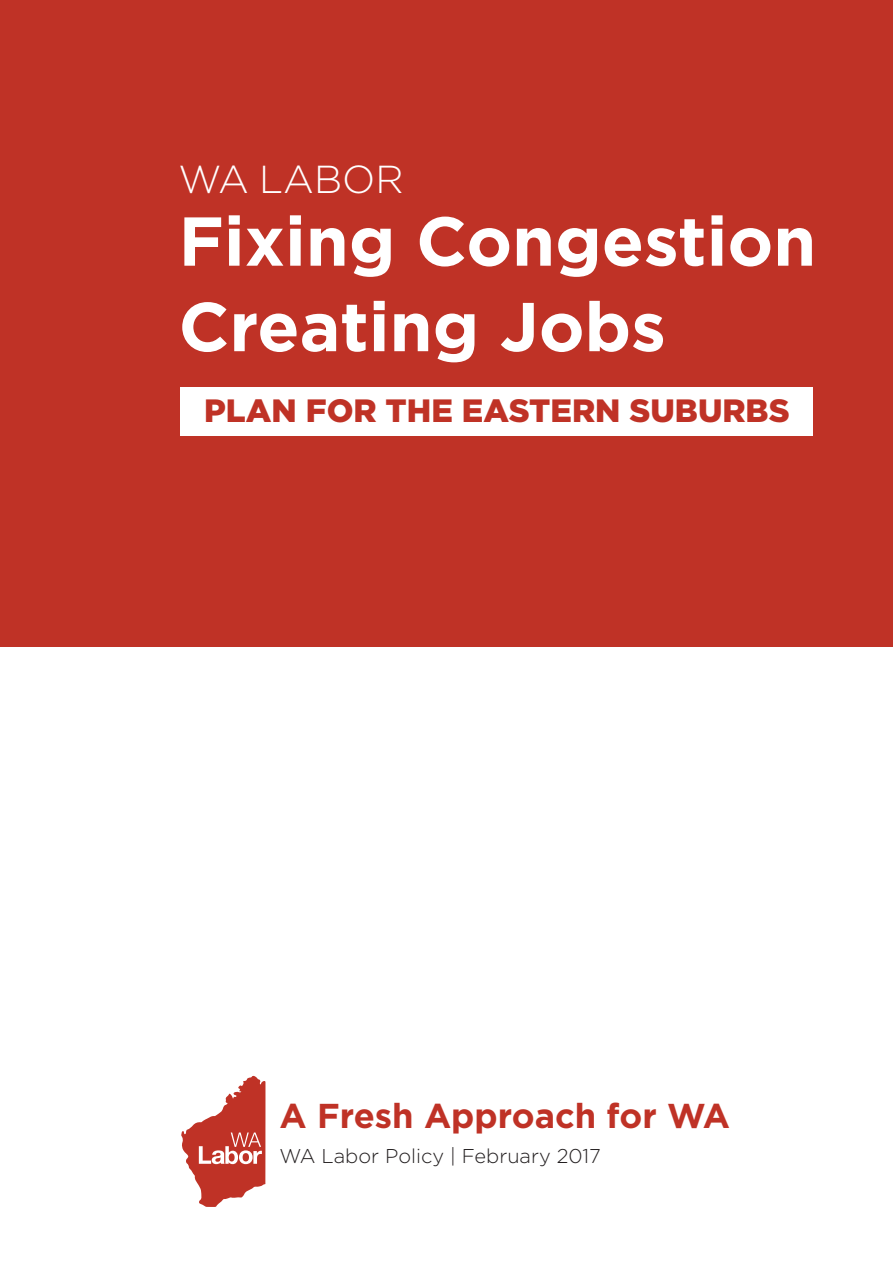
<style>
.page{position:relative;width:893px;height:1263px;background:#fff}
.page>*{position:absolute;margin:0;border:0;box-sizing:border-box;transform-origin:0 0}
.t1{font:700 69px/85.5px "Gotham";color:#fff}
.t2{font:300 39px "Gotham";color:#fff}
.t3{font:700 34.5px "Gotham";color:#bf3226}
.t4{font:900 32.25px "Gotham";color:#bf3226}
.t5{font:300 19.95px "Gotham";color:#231f20}
</style>
<div class="page">
<div style="left:0;top:0;width:893px;height:646px;background:#bf3226"></div>
<svg style="left:181px;top:1075px;width:84px;height:132px"></svg>
<div style="left:181px;top:387px;width:632px;height:48px;background:#fff"></div>
<p class="t2" style="left:179px;top:155px;width:226px">WA LABOR</p>
<p class="t1" style="left:179px;top:198px;width:639px">Fixing Congestion<br>Creating Jobs</p>
<p class="t4" style="left:204px;top:388px;width:587px">PLAN FOR THE EASTERN SUBURBS</p>
<p class="t3" style="left:280px;top:1093px;width:452px">A Fresh Approach for WA</p>
<p class="t5" style="left:280px;top:1143px;width:323px">WA Labor Policy | February 2017</p>
</div>
